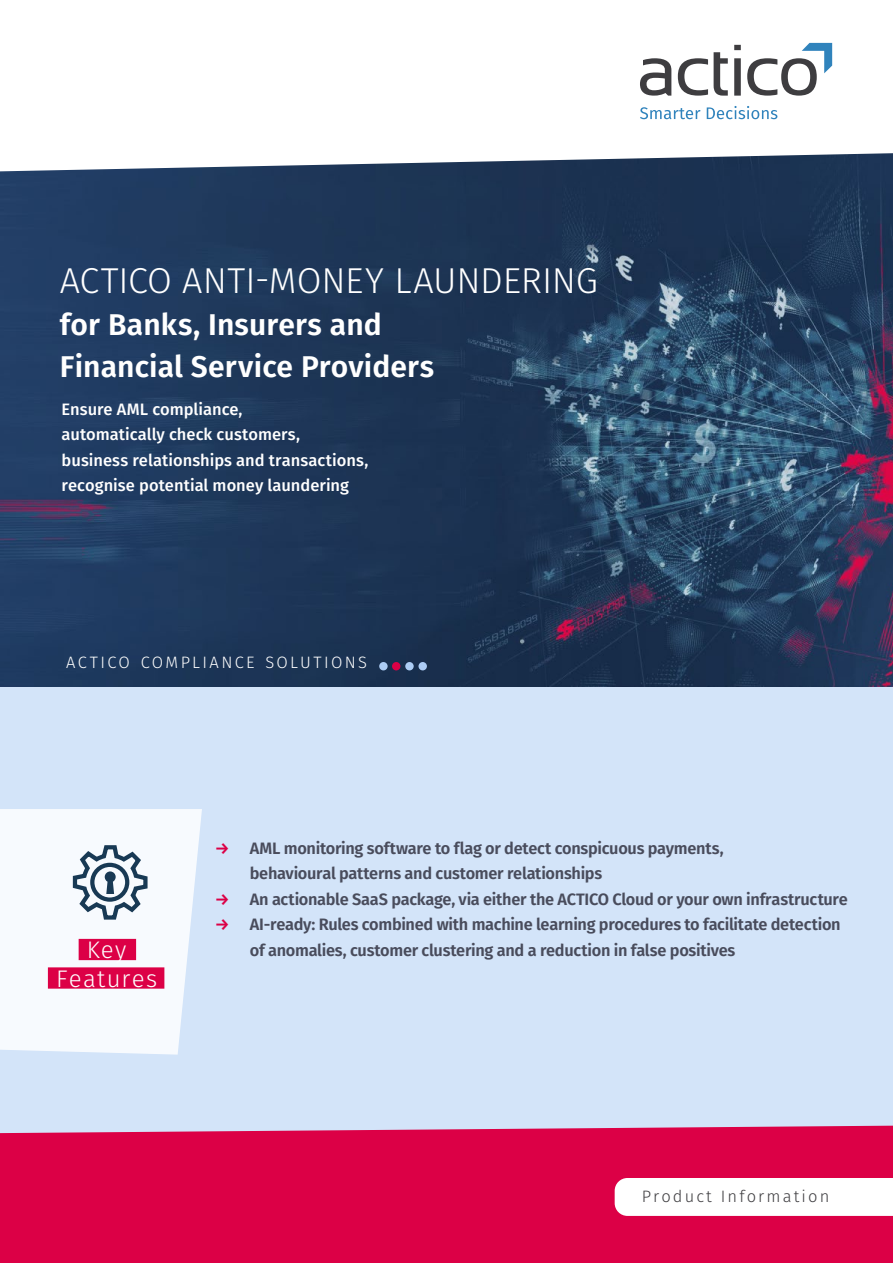
<style>
.page{position:relative;width:893px;height:1263px;background:#fff}
.page>*{position:absolute;margin:0;border:0;box-sizing:border-box;transform-origin:0 0}
.t1{font:300 36px "Fira Sans";letter-spacing:-.005em;color:#fff}
.t2{font:600 30px/42px "Fira Sans";letter-spacing:.005em;color:#fff}
.t3{font:300 24px/28.5px "Fira Sans";letter-spacing:.055em;color:#fff;text-align:center}
.t4{font:600 16.5px/25.5px "Fira Sans";letter-spacing:-.02em;color:#494c5c}
.t5{font:500 16.5px/25.5px "Fira Sans";color:#fff}
.t6{font:300 16.5px "Fira Sans";letter-spacing:.135em;color:#fff}
.t7{font:300 16.5px "Fira Sans";letter-spacing:.13em;color:#3e3d40}
.t8{font:600 16.5px/25.5px "Fira Sans";color:#dc0046}
</style>
<div class="page">
<div style="left:0;top:1120px;width:893px;height:143px;background:#dc0046"></div>
<div style="left:0;top:687px;width:893px;height:446px;background:#d3e4f9"></div>
<img style="left:0;top:171px;width:893px;height:516px">
<svg style="left:20px;top:42px;width:873px;height:129px"></svg>
<div style="left:615px;top:1178px;width:278px;height:38px;background:#fff"></div>
<svg style="left:640px;top:58px;width:31px;height:38px"></svg>
<svg style="left:678px;top:58px;width:30px;height:38px"></svg>
<svg style="left:714px;top:52px;width:14px;height:44px"></svg>
<svg style="left:734px;top:45px;width:7px;height:51px"></svg>
<svg style="left:747px;top:43px;width:85px;height:53px"></svg>
<svg style="left:640px;top:107px;width:60px;height:12px"></svg>
<svg style="left:707px;top:106px;width:70px;height:13px"></svg>
<svg style="left:0;top:809px;width:202px;height:245px"></svg>
<div style="left:79px;top:939px;width:57px;height:21px;background:#dc0046"></div>
<div style="left:48px;top:967px;width:116px;height:22px;background:#dc0046"></div>
<div style="left:379px;top:662px;width:9px;height:8px;background:#acccf4;border-radius:50%"></div>
<div style="left:392px;top:662px;width:8px;height:8px;background:#dc0046;border-radius:50%"></div>
<div style="left:405px;top:662px;width:9px;height:8px;background:#acccf4;border-radius:50%"></div>
<div style="left:418px;top:662px;width:9px;height:8px;background:#acccf4;border-radius:50%"></div>
<svg style="left:71px;top:843px;width:79px;height:79px"></svg>
<h1 class="t1" style="left:60px;top:254px;width:540px">ACTICO ANTI-MONEY LAUNDERING</h1>
<h2 class="t2" style="left:60px;top:301px;width:376px">for Banks, Insurers and<br>Financial Service Providers</h2>
<p class="t5" style="left:62px;top:395px;width:308px">Ensure AML compliance,<br>automatically check customers, business relationships and transactions, recognise potential money laundering</p>
<p class="t6" style="left:66px;top:651px;width:302px">ACTICO COMPLIANCE SOLUTIONS</p>
<h3 class="t3" style="left:56px;top:935px;width:103px">Key<br>Features</h3>
<p class="t8" style="left:215px;top:834px;width:16px">→</p>
<p class="t8" style="left:215px;top:885px;width:16px">→ →</p>
<p class="t4" style="left:250px;top:834px;width:599px">AML monitoring software to flag or detect conspicuous payments,<br>behavioural patterns and customer relationships<br>An actionable SaaS package, via either the ACTICO Cloud or your own infrastructure AI-ready: Rules combined with machine learning procedures to facilitate detection of anomalies, customer clustering and a reduction in false positives</p>
<p class="t7" style="left:642px;top:1184px;width:189px">Product Information</p>
</div>
